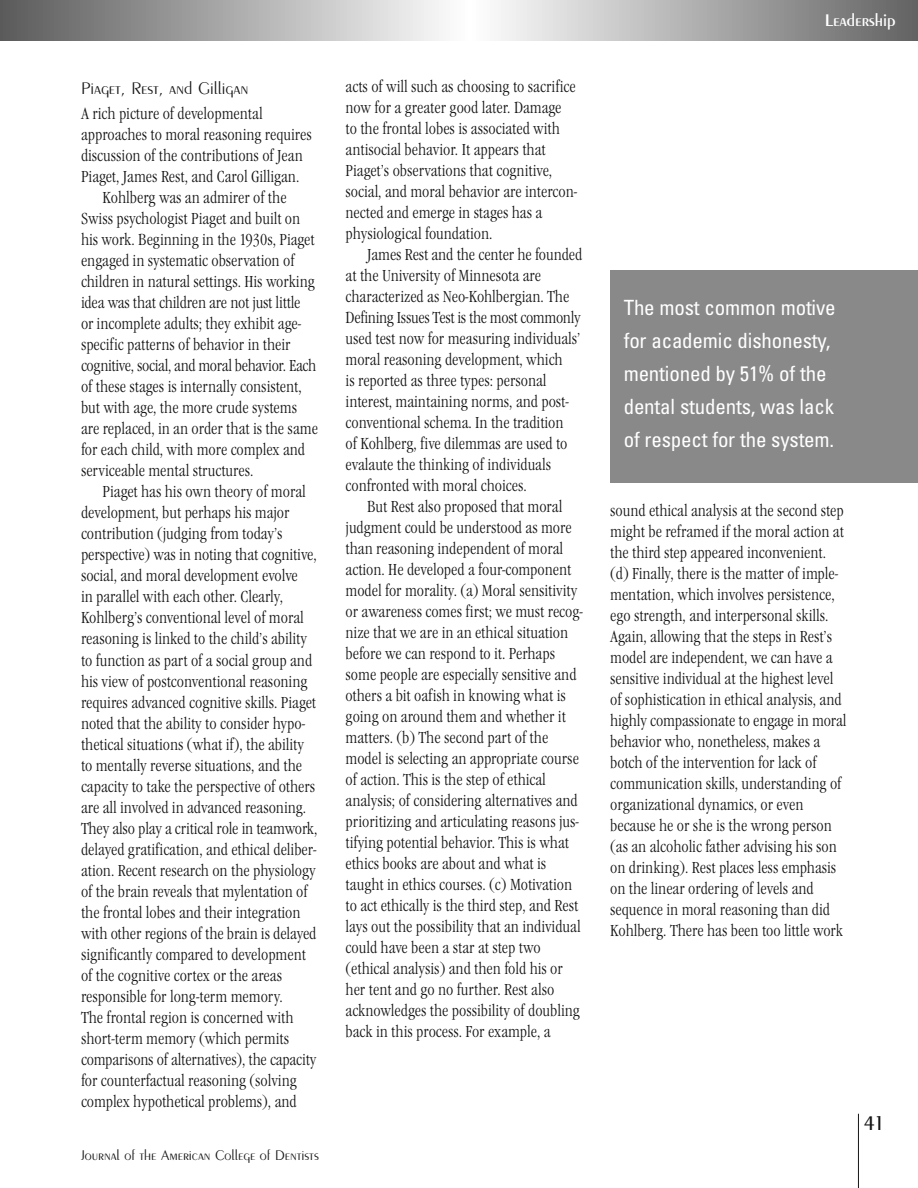
<style>
.page{position:relative;width:918px;height:1188px;background:#fff}
.page>*{position:absolute;margin:0;border:0;box-sizing:border-box;transform-origin:0 0}
.t1{font:condensed 21px/33px "Univers";letter-spacing:-.01em;color:#fff}
.t2{font:600 21px "Peignot";color:#141414;scale:.9 1}
.t3{font:300 18px "Peignot";color:#141414}
.t4{font:600 18px "Peignot";color:#fff}
.t5{font:300 condensed 16.5px/21px "Garamond Itc T";color:#141414}
.t6{font:300 condensed 16.5px "Garamond Itc T";letter-spacing:-.02em;color:#141414}
.t7{font:300 15px "Peignot";color:#141414}
</style>
<div class="page">
<hr style="left:858px;top:1114px;width:1px;height:74px;background:#141414">
<svg style="left:0;top:0;width:918px;height:40px;background:#aeaeae"></svg>
<div style="left:610px;top:270px;width:308px;height:212px;background:#898989"></div>
<p class="t3" style="left:81px;top:81px;width:169px">Piaget, Rest, and Gilligan</p>
<p class="t5" style="left:81px;top:103px;width:183px">A rich picture of developmental</p>
<p class="t5" style="left:81px;top:124px;width:232px">approaches to moral reasoning requires</p>
<p class="t5" style="left:81px;top:145px;width:223px">discussion of the contributions of Jean</p>
<p class="t5" style="left:81px;top:166px;width:220px">Piaget, James Rest, and Carol Gilligan.</p>
<p class="t5" style="left:103px;top:187px;width:186px">Kohlberg was an admirer of the</p>
<p class="t5" style="left:81px;top:208px;width:221px">Swiss psychologist Piaget and built on</p>
<p class="t5" style="left:81px;top:229px;width:235px">his work. Beginning in the 1930s, Piaget</p>
<p class="t5" style="left:81px;top:250px;width:215px">engaged in systematic observation of</p>
<p class="t5" style="left:81px;top:271px;width:235px">children in natural settings. His working</p>
<p class="t5" style="left:81px;top:292px;width:221px">idea was that children are not just little</p>
<p class="t5" style="left:81px;top:313px;width:222px">or incomplete adults; they exhibit age-</p>
<p class="t5" style="left:81px;top:334px;width:211px">specific patterns of behavior in their</p>
<p class="t6" style="left:81px;top:356px;width:237px">cognitive, social, and moral behavior. Each</p>
<p class="t5" style="left:81px;top:376px;width:222px">of these stages is internally consistent,</p>
<p class="t5" style="left:81px;top:397px;width:218px">but with age, the more crude systems</p>
<p class="t5" style="left:81px;top:418px;width:238px">are replaced, in an order that is the same</p>
<p class="t5" style="left:81px;top:439px;width:226px">for each child, with more complex and</p>
<p class="t5" style="left:81px;top:460px;width:174px">serviceable mental structures.</p>
<p class="t5" style="left:103px;top:481px;width:205px">Piaget has his own theory of moral</p>
<p class="t5" style="left:81px;top:502px;width:210px">development, but perhaps his major</p>
<p class="t5" style="left:81px;top:523px;width:203px">contribution (judging from today’s</p>
<p class="t5" style="left:81px;top:544px;width:237px">perspective) was in noting that cognitive,</p>
<p class="t5" style="left:81px;top:565px;width:218px">social, and moral development evolve</p>
<p class="t5" style="left:81px;top:586px;width:203px">in parallel with each other. Clearly,</p>
<p class="t5" style="left:81px;top:607px;width:224px">Kohlberg’s conventional level of moral</p>
<p class="t5" style="left:81px;top:628px;width:228px">reasoning is linked to the child’s ability</p>
<p class="t5" style="left:81px;top:649px;width:233px">to function as part of a social group and</p>
<p class="t5" style="left:81px;top:670px;width:228px">his view of postconventional reasoning</p>
<p class="t5" style="left:81px;top:691px;width:237px">requires advanced cognitive skills. Piaget</p>
<p class="t5" style="left:81px;top:712px;width:226px">noted that the ability to consider hypo-</p>
<p class="t5" style="left:81px;top:733px;width:225px">thetical situations (what if), the ability</p>
<p class="t5" style="left:81px;top:754px;width:223px">to mentally reverse situations, and the</p>
<p class="t5" style="left:81px;top:775px;width:236px">capacity to take the perspective of others</p>
<p class="t5" style="left:81px;top:796px;width:227px">are all involved in advanced reasoning.</p>
<p class="t5" style="left:81px;top:817px;width:238px">They also play a critical role in teamwork,</p>
<p class="t5" style="left:81px;top:838px;width:237px">delayed gratification, and ethical deliber-</p>
<p class="t5" style="left:81px;top:859px;width:236px">ation. Recent research on the physiology</p>
<p class="t5" style="left:81px;top:880px;width:228px">of the brain reveals that mylentation of</p>
<p class="t5" style="left:81px;top:901px;width:221px">the frontal lobes and their integration</p>
<p class="t5" style="left:81px;top:922px;width:237px">with other regions of the brain is delayed</p>
<p class="t5" style="left:81px;top:943px;width:227px">significantly compared to development</p>
<p class="t5" style="left:81px;top:964px;width:203px">of the cognitive cortex or the areas</p>
<p class="t5" style="left:81px;top:985px;width:203px">responsible for long-term memory.</p>
<p class="t5" style="left:81px;top:1006px;width:214px">The frontal region is concerned with</p>
<p class="t5" style="left:81px;top:1027px;width:210px">short-term memory (which permits</p>
<p class="t5" style="left:81px;top:1048px;width:237px">comparisons of alternatives), the capacity</p>
<p class="t5" style="left:81px;top:1069px;width:217px">for counterfactual reasoning (solving</p>
<p class="t5" style="left:81px;top:1090px;width:217px">complex hypothetical problems), and</p>
<p class="t7" style="left:81px;top:1150px;width:239px">Journal of the American College of Dentists</p>
<p class="t4" style="left:825px;top:13px;width:72px">Leadership</p>
<p class="t5" style="left:346px;top:76px;width:233px">acts of will such as choosing to sacrifice now for a greater good later. Damage<br>to the frontal lobes is associated with antisocial behavior. It appears that Piaget’s observations that cognitive, social, and moral behavior are intercon&shy;nected and emerge in stages has a physiological foundation.</p>
<p class="t5" style="left:346px;top:244px;width:238px;text-indent:22px">James Rest and the center he founded at the University of Minnesota are characterized as Neo-Kohlbergian. The Defining Issues Test is the most commonly used test now for measuring individuals’ moral reasoning development, which<br>is reported as three types: personal interest, maintaining norms, and post&shy;conventional schema. In the tradition<br>of Kohlberg, five dilemmas are used to evalaute the thinking of individuals confronted with moral choices.</p>
<p class="t5" style="left:346px;top:496px;width:239px;text-indent:22px">But Rest also proposed that moral judgment could be understood as more than reasoning independent of moral action. He developed a four-component model for morality. (a) Moral sensitivity or awareness comes first; we must recog&shy;nize that we are in an ethical situation before we can respond to it. Perhaps some people are especially sensitive and others a bit oafish in knowing what is going on around them and whether it matters. (b) The second part of the model is selecting an appropriate course of action. This is the step of ethical analysis; of considering alternatives and prioritizing and articulating reasons jus&shy;tifying potential behavior. This is what ethics books are about and what is taught in ethics courses. (c) Motivation to act ethically is the third step, and Rest lays out the possibility that an individual could have been a star at step two (ethical analysis) and then fold his or her tent and go no further. Rest also acknowledges the possibility of doubling back in this process. For example, a</p>
<p class="t5" style="left:610px;top:500px;width:238px">sound ethical analysis at the second step might be reframed if the moral action at the third step appeared inconvenient. (d) Finally, there is the matter of imple&shy;mentation, which involves persistence, ego strength, and interpersonal skills.<br>Again, allowing that the steps in Rest’s model are independent, we can have a sensitive individual at the highest level of sophistication in ethical analysis, and highly compassionate to engage in moral behavior who, nonetheless, makes a botch of the intervention for lack of communication skills, understanding of organizational dynamics, or even because he or she is the wrong person (as an alcoholic father advising his son on drinking). Rest places less emphasis on the linear ordering of levels and sequence in moral reasoning than did Kohlberg. There has been too little work</p>
<p class="t1" style="left:624px;top:293px;width:214px">The most common motive for academic dishonesty, mentioned by 51% of the dental students, was lack of respect for the system.</p>
<p class="t2" style="left:864px;top:1115px;width:24px">41</p>
</div>
